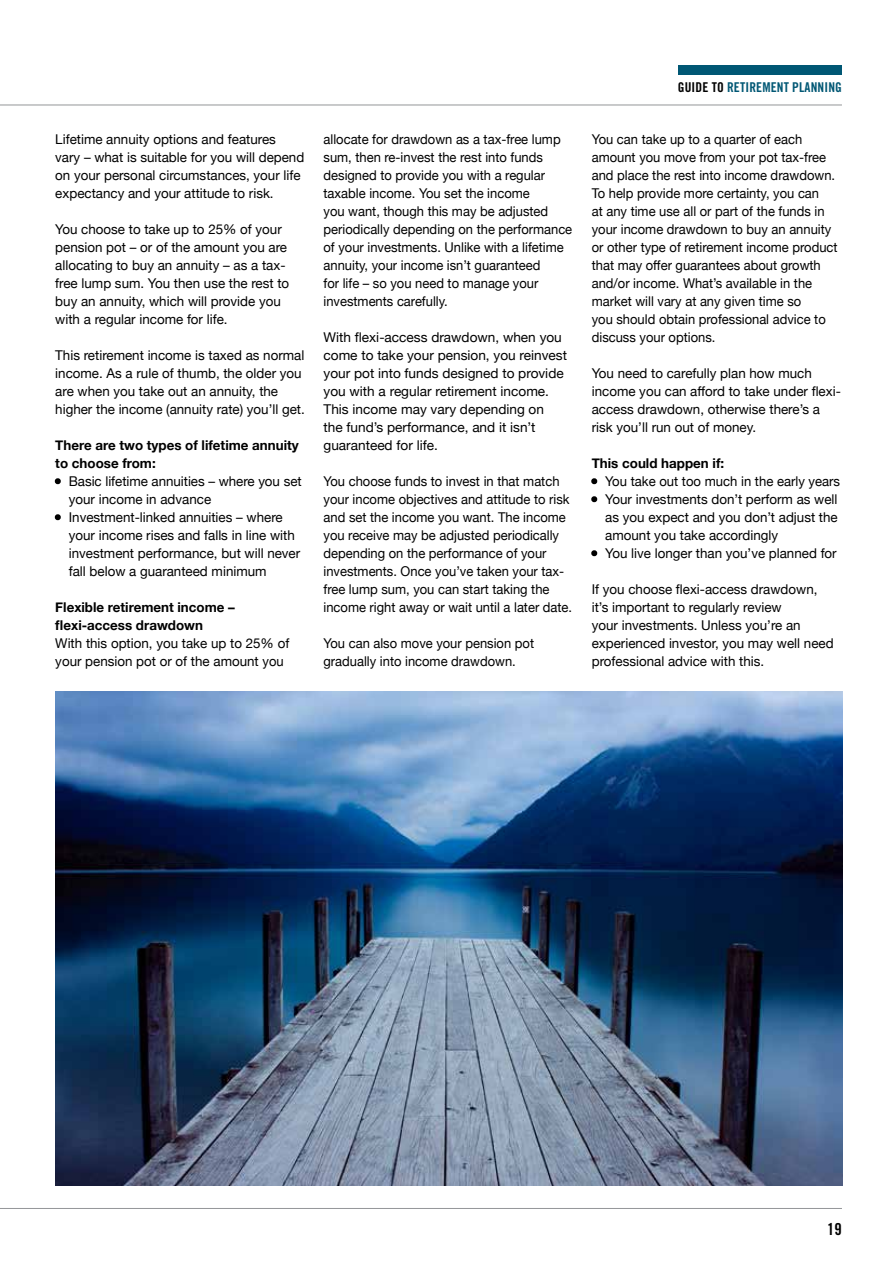
<style>
.page{position:relative;width:893px;height:1263px;background:#fff}
.page>*{position:absolute;margin:0;border:0;box-sizing:border-box;transform-origin:0 0}
.t1{font:16.5px "Trade Gothic Bold Cond Twenty";color:#000}
.t2{font:13.5px/18px "Helvetica Neue";color:#000}
.t3{font:13.5px/18px "Helvetica Neue";color:#000;scale:.96 1}
.t4{font:700 13.5px/18px "Helvetica Neue";color:#000}
.t5{font:13.5px "Trade Gothic Bold Cond Twenty";letter-spacing:.01em;color:#005774}
.s1{color:#000}
</style>
<div class="page">
<hr style="left:0;top:1208px;width:842px;height:1px;background:#939598">
<hr style="left:0;top:105px;width:842px;height:1px;background:#939598">
<div style="left:679px;top:66px;width:163px;height:9px;background:#005774"></div>
<svg style="left:54px;top:478px;width:7px;height:7px"></svg>
<svg style="left:54px;top:514px;width:7px;height:7px"></svg>
<svg style="left:591px;top:478px;width:7px;height:7px"></svg>
<svg style="left:591px;top:496px;width:7px;height:7px"></svg>
<svg style="left:591px;top:550px;width:7px;height:7px"></svg>
<img style="left:55px;top:691px;width:787px;height:494px">
<p class="t2" style="left:55px;top:130px;width:250px">Lifetime annuity options and features<br>vary – what is suitable for you will depend on your personal circumstances, your life expectancy and your attitude to risk.</p>
<p class="t2" style="left:55px;top:220px;width:235px">You choose to take up to 25% of your pension pot – or of the amount you are allocating to buy an annuity – as a tax&shy;free lump sum. You then use the rest to buy an annuity, which will provide you with a regular income for life.</p>
<p class="t2" style="left:55px;top:346px;width:251px">This retirement income is taxed as normal income. As a rule of thumb, the older you are when you take out an annuity, the higher the income (annuity rate) you’ll get.</p>
<p class="t4" style="left:55px;top:436px;width:245px">There are two types of lifetime annuity to choose from:</p>
<p class="t2" style="left:69px;top:472px;width:234px;text-indent:-14px">• Basic lifetime annuities – where you set your income in advance</p>
<p class="t2" style="left:69px;top:508px;width:233px;text-indent:-14px">• Investment-linked annuities – where your income rises and falls in line with investment performance, but will never fall below a guaranteed minimum</p>
<p class="t4" style="left:55px;top:598px;width:181px">Flexible retirement income – flexi-access drawdown</p>
<p class="t2" style="left:55px;top:634px;width:235px">With this option, you take up to 25% of your pension pot or of the amount you</p>
<p class="t3" style="left:324px;top:130px;width:261px">allocate for drawdown as a tax-free lump sum, then re-invest the rest into funds designed to provide you with a regular taxable income. You set the income<br>you want, though this may be adjusted periodically depending on the performance of your investments. Unlike with a lifetime annuity, your income isn’t guaranteed<br>for life – so you need to manage your investments carefully.</p>
<p class="t2" style="left:324px;top:328px;width:245px">With flexi-access drawdown, when you come to take your pension, you reinvest your pot into funds designed to provide you with a regular retirement income.<br>This income may vary depending on<br>the fund’s performance, and it isn’t guaranteed for life.</p>
<p class="t3" style="left:324px;top:472px;width:261px">You choose funds to invest in that match your income objectives and attitude to risk and set the income you want. The income you receive may be adjusted periodically depending on the performance of your investments. Once you’ve taken your tax&shy;free lump sum, you can start taking the income right away or wait until a later date.</p>
<p class="t3" style="left:324px;top:634px;width:221px">You can also move your pension pot gradually into income drawdown.</p>
<p class="t5" style="left:678px;top:79px;width:166px"><span class="s1">GUIDE TO</span> RETIREMENT PLANNING</p>
<p class="t3" style="left:592px;top:130px;width:258px">You can take up to a quarter of each amount you move from your pot tax-free and place the rest into income drawdown.<br>To help provide more certainty, you can<br>at any time use all or part of the funds in your income drawdown to buy an annuity or other type of retirement income product that may offer guarantees about growth and/or income. What’s available in the market will vary at any given time so<br>you should obtain professional advice to discuss your options.</p>
<p class="t2" style="left:592px;top:364px;width:251px">You need to carefully plan how much income you can afford to take under flexi&shy;access drawdown, otherwise there’s a risk you’ll run out of money.</p>
<p class="t4" style="left:592px;top:454px;width:134px">This could happen if:</p>
<p class="t2" style="left:592px;top:472px;width:250px">• You take out too much in the early years</p>
<p class="t2" style="left:605px;top:490px;width:234px;text-align:justify;text-indent:-14px">• Your investments don’t perform as well as you expect and you don’t adjust the amount you take accordingly</p>
<p class="t2" style="left:592px;top:544px;width:246px">• You live longer than you’ve planned for</p>
<p class="t2" style="left:592px;top:580px;width:243px">If you choose flexi-access drawdown, it’s important to regularly review<br>your investments. Unless you’re an experienced investor, you may well need professional advice with this.</p>
<p class="t1" style="left:827px;top:1219px;width:16px">19</p>
</div>
